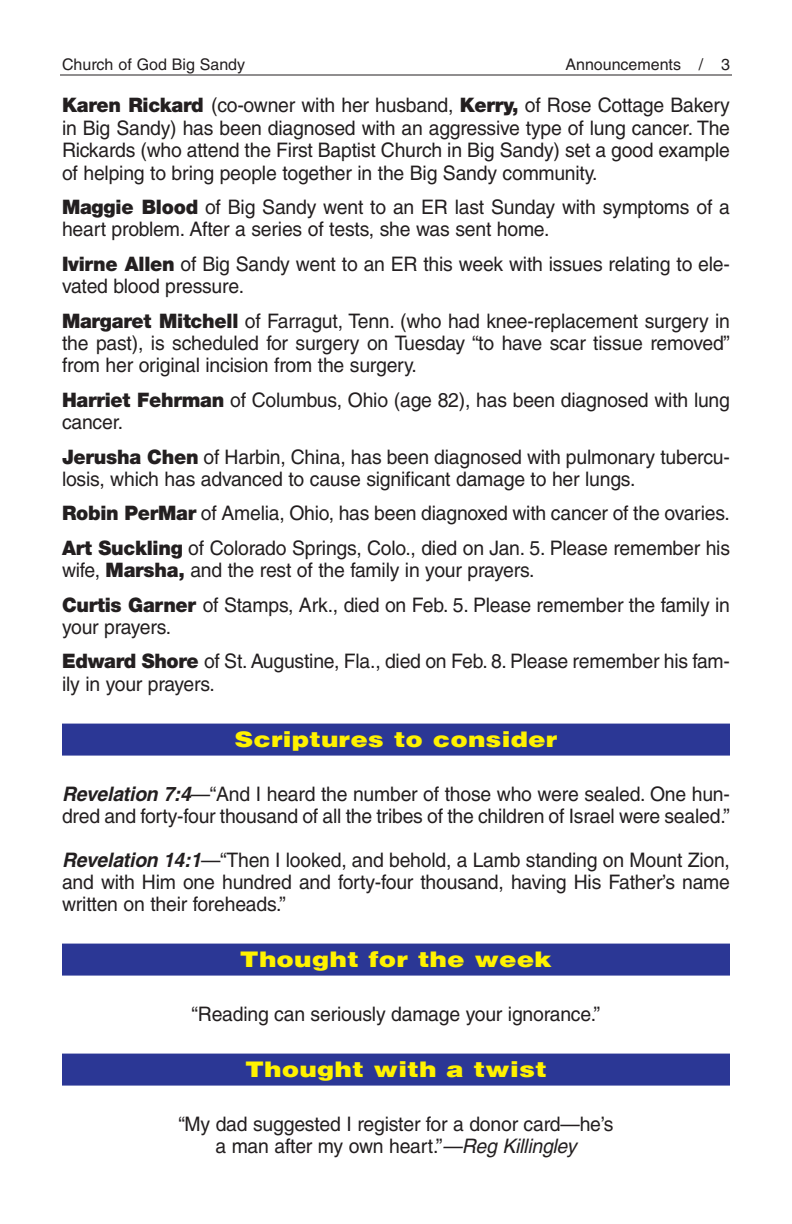
<style>
.page{position:relative;width:792px;height:1224px;background:#fff}
.page>*{position:absolute;margin:0;border:0;box-sizing:border-box;transform-origin:0 0}
.t1{font:900 22px "Helvetica";color:#fff200;scale:1.2 1}
.t2{font:20px/22.4px "Helvetica";letter-spacing:-.01em;color:#231f20}
.t3{font:16px "Helvetica";color:#231f20}
.s1{font-family:"Helvetica Neue";font-weight:900}
.s2{font-weight:700;font-style:italic}
.s3{font-style:italic}
</style>
<div class="page">
<hr style="left:60px;top:74px;width:672px;height:2px;background:#231f20">
<div style="left:62px;top:724px;width:668px;height:32px;background:#2b3795"></div>
<div style="left:62px;top:944px;width:668px;height:32px;background:#2b3795"></div>
<div style="left:62px;top:1054px;width:668px;height:32px;background:#2b3795"></div>
<p class="t3" style="left:62px;top:58px;width:185px">Church of God Big Sandy</p>
<p class="t3" style="left:565px;top:58px;width:166px">Announcements / 3</p>
<p class="t2" style="left:62px;top:96px;width:670px;text-align:justify"><span class="s1">Karen Rickard</span> (co-owner with her husband, <span class="s1">Kerry,</span> of Rose Cottage Bakery in Big Sandy) has been diagnosed with an aggressive type of lung cancer. The Rickards (who attend the First Baptist Church in Big Sandy) set a good example of helping to bring people together in the Big Sandy community.</p>
<p class="t2" style="left:62px;top:198px;width:670px"><span class="s1">Maggie Blood</span> of Big Sandy went to an ER last Sunday with symptoms of a heart problem. After a series of tests, she was sent home.</p>
<p class="t2" style="left:62px;top:254px;width:670px"><span class="s1">Ivirne Allen</span> of Big Sandy went to an ER this week with issues relating to ele&shy;vated blood pressure.</p>
<p class="t2" style="left:62px;top:311px;width:670px;text-align:justify"><span class="s1">Margaret Mitchell</span> of Farragut, Tenn. (who had knee-replacement surgery in the past), is scheduled for surgery on Tuesday “to have scar tissue removed” from her original incision from the surgery.</p>
<p class="t2" style="left:62px;top:390px;width:670px"><span class="s1">Harriet Fehrman</span> of Columbus, Ohio (age 82), has been diagnosed with lung cancer.</p>
<p class="t2" style="left:62px;top:447px;width:670px"><span class="s1">Jerusha Chen</span> of Harbin, China, has been diagnosed with pulmonary tubercu&shy;losis, which has advanced to cause significant damage to her lungs.</p>
<p class="t2" style="left:62px;top:498px;width:670px;line-height:34.4px"><span class="s1">Robin PerMar</span> of Amelia, Ohio, has been diagnoxed with cancer of the ovaries.<br><span class="s1">Art Suckling</span> of Colorado Springs, Colo., died on Jan. 5. Please remember his</p>
<p class="t2" style="left:62px;top:555px;width:670px;line-height:34.4px">wife, <span class="s1">Marsha,</span> and the rest of the family in your prayers.<br><span class="s1">Curtis Garner</span> of Stamps, Ark., died on Feb. 5. Please remember the family in</p>
<p class="t2" style="left:62px;top:612px;width:670px;line-height:34.4px">your prayers.<br><span class="s1">Edward Shore</span> of St. Augustine, Fla., died on Feb. 8. Please remember his fam-</p>
<p class="t2" style="left:62px;top:674px;width:155px">ily in your prayers.</p>
<p class="t1" style="left:235px;top:724px;width:271px">Scriptures to consider</p>
<p class="t2" style="left:62px;top:785px;width:670px"><span class="s2">Revelation 7:4</span>—“And I heard the number of those who were sealed. One hun&shy;dred and forty-four thousand of all the tribes of the children of Israel were sealed.”</p>
<p class="t2" style="left:62px;top:851px;width:670px;text-align:justify"><span class="s2">Revelation 14:1</span>—“Then I looked, and behold, a Lamb standing on Mount Zion, and with Him one hundred and forty-four thousand, having His Father’s name written on their foreheads.”</p>
<p class="t1" style="left:240px;top:944px;width:262px">Thought for the week</p>
<p class="t2" style="left:192px;top:1004px;width:410px">“Reading can seriously damage your ignorance.”</p>
<p class="t1" style="left:245px;top:1054px;width:253px">Thought with a twist</p>
<p class="t2" style="left:178px;top:1115px;width:437px;text-align:center">“My dad suggested I register for a donor card—he’s a man after my own heart.”<span class="s3">—Reg Killingley</span></p>
</div>
